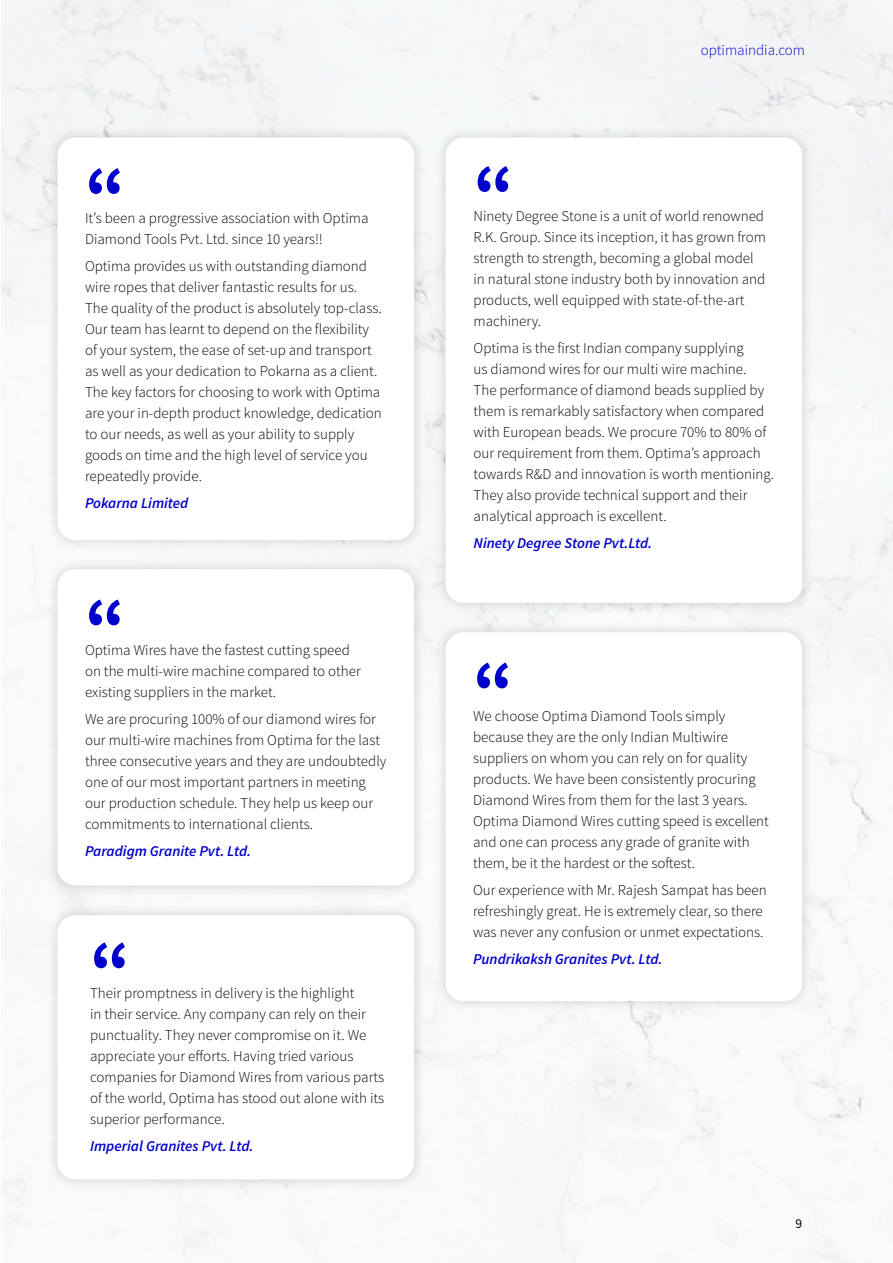
<style>
.page{position:relative;width:893px;height:1263px;background:#fff}
.page>*{position:absolute;margin:0;border:0;box-sizing:border-box;transform-origin:0 0}
.t1{font:700 75px "Source Sans Pro";color:#00c}
.t2{font:300 15px/21px "Source Sans Pro";color:#040503}
.t3{font:italic 600 15px "Source Sans Pro";color:#00c}
.t4{font:300 15px "Source Sans Pro";color:#00c}
.t5{font:13.5px "Source Sans Pro";color:#000}
</style>
<div class="page">
<img style="left:2px;top:0;width:891px;height:1263px">
<div style="left:434px;top:126px;width:379px;height:488px;background:#eeeef1"></div>
<div style="left:446px;top:137px;width:356px;height:466px;background:#fff;border-radius:18px"></div>
<div style="left:46px;top:558px;width:379px;height:339px;background:#f1f0f3"></div>
<div style="left:57px;top:569px;width:357px;height:316px;background:#fff;border-radius:18px"></div>
<div style="left:434px;top:621px;width:379px;height:391px;background:#f1f1f4"></div>
<div style="left:446px;top:632px;width:356px;height:369px;background:#fff;border-radius:18px"></div>
<div style="left:46px;top:126px;width:379px;height:425px;background:#efeff1"></div>
<div style="left:57px;top:137px;width:357px;height:403px;background:#fff;border-radius:18px"></div>
<div style="left:46px;top:904px;width:379px;height:287px;background:#f2f1f3"></div>
<div style="left:57px;top:915px;width:357px;height:264px;background:#fff;border-radius:18px"></div>
<p class="t1" style="left:85px;top:146px;width:42px">“</p>
<p class="t2" style="left:85px;top:208px;width:285px">It’s been a progressive association with Optima<br>Diamond Tools Pvt. Ltd. since 10 years!!</p>
<p class="t2" style="left:85px;top:256px;width:298px">Optima provides us with outstanding diamond wire ropes that deliver fantastic results for us.<br>The quality of the product is absolutely top-class.<br>Our team has learnt to depend on the flexibility of your system, the ease of set-up and transport as well as your dedication to Pokarna as a client.<br>The key factors for choosing to work with Optima are your in-depth product knowledge, dedication to our needs, as well as your ability to supply goods on time and the high level of service you repeatedly provide.</p>
<p class="t3" style="left:85px;top:494px;width:105px">Pokarna Limited</p>
<p class="t1" style="left:85px;top:578px;width:42px">“</p>
<p class="t2" style="left:85px;top:639px;width:277px">Optima Wires have the fastest cutting speed on the multi-wire machine compared to other existing suppliers in the market.</p>
<p class="t2" style="left:85px;top:708px;width:303px">We are procuring 100% of our diamond wires for our multi-wire machines from Optima for the last three consecutive years and they are undoubtedly one of our most important partners in meeting our production schedule. They help us keep our commitments to international clients.</p>
<p class="t3" style="left:85px;top:841px;width:168px">Paradigm Granite Pvt. Ltd.</p>
<p class="t1" style="left:90px;top:920px;width:42px">“</p>
<p class="t2" style="left:90px;top:983px;width:296px">Their promptness in delivery is the highlight<br>in their service. Any company can rely on their punctuality. They never compromise on it. We appreciate your efforts. Having tried various companies for Diamond Wires from various parts of the world, Optima has stood out alone with its superior performance.</p>
<p class="t3" style="left:90px;top:1137px;width:165px">Imperial Granites Pvt. Ltd.</p>
<p class="t4" style="left:701px;top:41px;width:106px">optimaindia.com</p>
<p class="t1" style="left:474px;top:144px;width:42px">“</p>
<p class="t2" style="left:474px;top:206px;width:294px">Ninety Degree Stone is a unit of world renowned R.K. Group. Since its inception, it has grown from strength to strength, becoming a global model in natural stone industry both by innovation and products, well equipped with state-of-the-art machinery.</p>
<p class="t2" style="left:474px;top:338px;width:302px">Optima is the first Indian company supplying<br>us diamond wires for our multi wire machine.<br>The performance of diamond beads supplied by them is remarkably satisfactory when compared with European beads. We procure 70% to 80% of our requirement from them. Optima’s approach towards R&amp;D and innovation is worth mentioning.<br>They also provide technical support and their analytical approach is excellent.</p>
<p class="t3" style="left:474px;top:534px;width:180px">Ninety Degree Stone Pvt.Ltd.</p>
<p class="t1" style="left:473px;top:641px;width:42px">“</p>
<p class="t2" style="left:473px;top:705px;width:297px">We choose Optima Diamond Tools simply because they are the only Indian Multiwire suppliers on whom you can rely on for quality products. We have been consistently procuring Diamond Wires from them for the last 3 years.<br>Optima Diamond Wires cutting speed is excellent and one can process any grade of granite with them, be it the hardest or the softest.</p>
<p class="t2" style="left:473px;top:879px;width:295px">Our experience with Mr. Rajesh Sampat has been refreshingly great. He is extremely clear, so there was never any confusion or unmet expectations.</p>
<p class="t3" style="left:473px;top:949px;width:191px">Pundrikaksh Granites Pvt. Ltd.</p>
<p class="t5" style="left:795px;top:1215px;width:8px">9</p>
</div>
